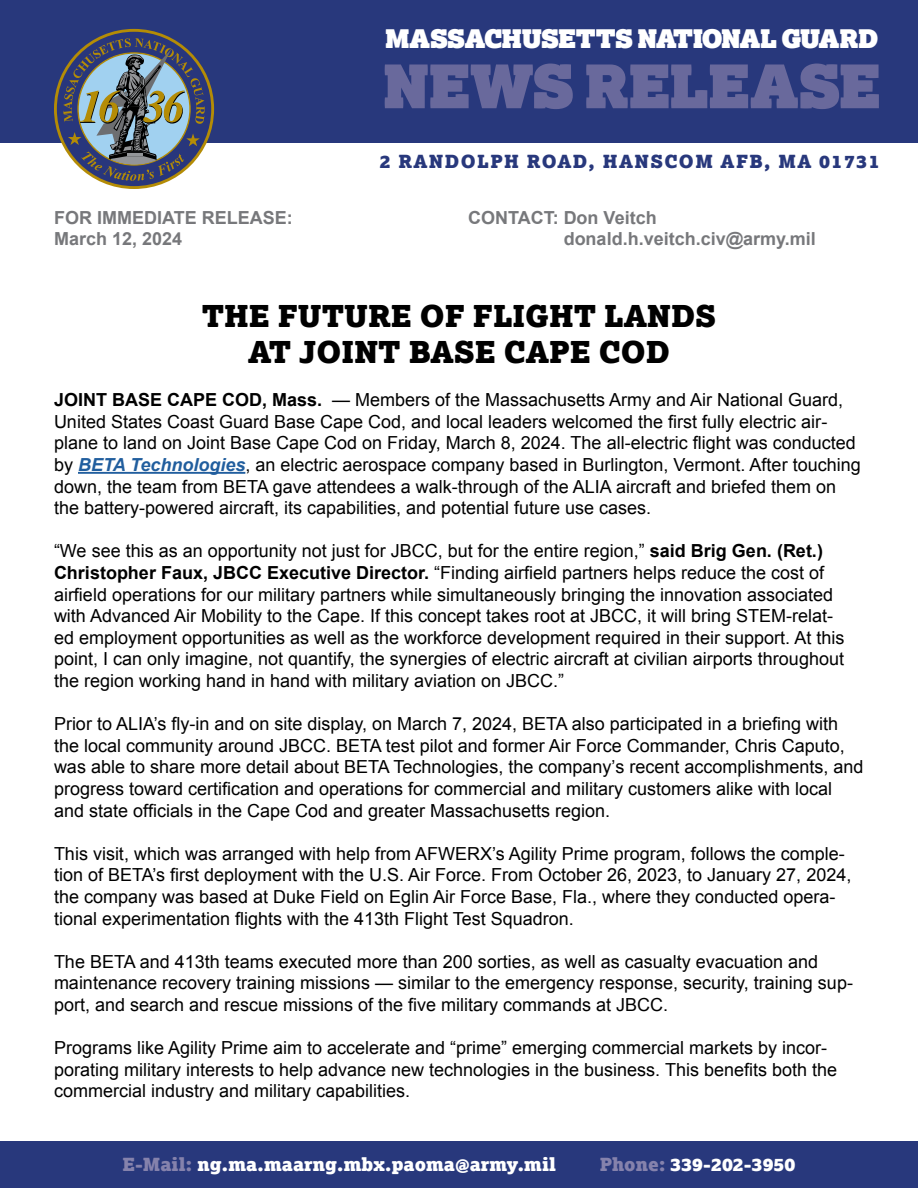
<style>
.page{position:relative;width:918px;height:1188px;background:#fff}
.page>*{position:absolute;margin:0;border:0;box-sizing:border-box;transform-origin:0 0}
.t1{font:60px "Lexia Advertising";color:#69699c}
.t2{font:900 30px/36px "Lexia";color:#000;text-align:center}
.t3{font:25.5px "Lexia Advertising";color:#fff}
.t4{font:18px/21.6px "Arial";color:#000}
.t5{font:700 18px/21.6px "Arial";color:#77787b}
.t6{font:900 18px "Lexia";color:#fff}
.t7{font:900 18px "Lexia";letter-spacing:.08em;color:#28387c}
.s1{font-weight:700}
.s2{font-weight:700;font-style:italic;color:#215e9e}
.s3{color:#8582ac}
</style>
<div class="page">
<div style="left:0;top:1141px;width:918px;height:47px;background:#28387c"></div>
<div style="left:0;top:0;width:918px;height:142px;background:#28387c"></div>
<svg style="left:54px;top:29px;width:160px;height:160px"></svg>
<div style="left:57px;top:32px;width:154px;height:154px;background:#28367c;border-radius:50%"></div>
<svg style="left:63px;top:38px;width:142px;height:143px"></svg>
<hr style="left:78px;top:472px;width:167px;height:2px;background:#215e9e">
<h3 class="t3" style="left:385px;top:22px;width:494px">MASSACHUSETTS NATIONAL GUARD</h3>
<h1 class="t1" style="left:383px;top:47px;width:498px">NEWS RELEASE</h1>
<p class="t7" style="left:380px;top:150px;width:501px">2 RANDOLPH ROAD, HANSCOM AFB, MA 01731</p>
<p class="t5" style="left:54px;top:207px;width:240px">FOR IMMEDIATE RELEASE:<br>March 12, 2024</p>
<p class="t5" style="left:564px;top:207px;width:254px;text-indent:-96px">CONTACT: Don Veitch donald.h.veitch.civ@army.mil</p>
<h2 class="t2" style="left:202px;top:297px;width:516px">THE FUTURE OF FLIGHT LANDS<br>AT JOINT BASE CAPE COD</h2>
<p class="t4" style="left:54px;top:389px;width:808px"><span class="s1">JOINT BASE CAPE COD, Mass.</span> — Members of the Massachusetts Army and Air National Guard, United States Coast Guard Base Cape Cod, and local leaders welcomed the first fully electric air&shy;plane to land on Joint Base Cape Cod on Friday, March 8, 2024. The all-electric flight was conducted by <span class="s2">BETA Technologies</span>, an electric aerospace company based in Burlington, Vermont. After touching down, the team from BETA gave attendees a walk-through of the ALIA aircraft and briefed them on the battery-powered aircraft, its capabilities, and potential future use cases.</p>
<p class="t4" style="left:54px;top:540px;width:792px">“We see this as an opportunity not just for JBCC, but for the entire region,” <span class="s1">said Brig Gen. (Ret.)<br>Christopher Faux, JBCC Executive Director.</span> “Finding airfield partners helps reduce the cost of airfield operations for our military partners while simultaneously bringing the innovation associated with Advanced Air Mobility to the Cape. If this concept takes root at JBCC, it will bring STEM-relat&shy;ed employment opportunities as well as the workforce development required in their support. At this point, I can only imagine, not quantify, the synergies of electric aircraft at civilian airports throughout the region working hand in hand with military aviation on JBCC.”</p>
<p class="t4" style="left:54px;top:713px;width:811px">Prior to ALIA’s fly-in and on site display, on March 7, 2024, BETA also participated in a briefing with the local community around JBCC. BETA test pilot and former Air Force Commander, Chris Caputo, was able to share more detail about BETA Technologies, the company’s recent accomplishments, and progress toward certification and operations for commercial and military customers alike with local and state officials in the Cape Cod and greater Massachusetts region.</p>
<p class="t4" style="left:54px;top:843px;width:799px">This visit, which was arranged with help from AFWERX’s Agility Prime program, follows the comple&shy;tion of BETA’s first deployment with the U.S. Air Force. From October 26, 2023, to January 27, 2024, the company was based at Duke Field on Eglin Air Force Base, Fla., where they conducted opera&shy;tional experimentation flights with the 413th Flight Test Squadron.</p>
<p class="t4" style="left:54px;top:951px;width:801px">The BETA and 413th teams executed more than 200 sorties, as well as casualty evacuation and maintenance recovery training missions — similar to the emergency response, security, training sup&shy;port, and search and rescue missions of the five military commands at JBCC.</p>
<p class="t4" style="left:54px;top:1037px;width:785px">Programs like Agility Prime aim to accelerate and “prime” emerging commercial markets by incor&shy;porating military interests to help advance new technologies in the business. This benefits both the commercial industry and military capabilities.</p>
<p class="t6" style="left:122px;top:1153px;width:435px"><span class="s3">E-Mail:</span> ng.ma.maarng.mbx.paoma@army.mil</p>
<p class="t6" style="left:600px;top:1153px;width:197px"><span class="s3">Phone:</span> 339-202-3950</p>
</div>
